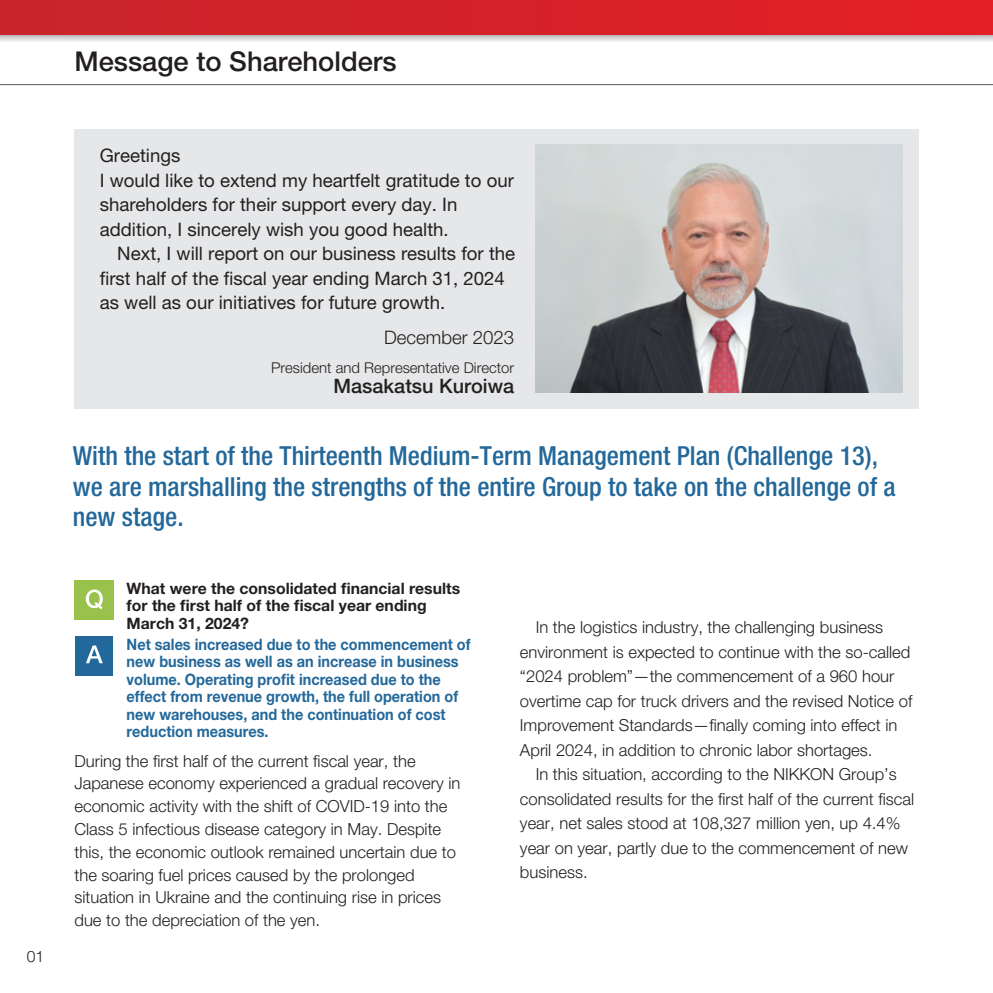
<style>
.page{position:relative;width:993px;height:993px;background:#fff}
.page>*{position:absolute;margin:0;border:0;box-sizing:border-box;transform-origin:0 0}
.t1{font:500 27.3px "Helvetica Neue LT Std";color:#231f20}
.t2{font:500 condensed 26.25px/30.6px "Helvetica Neue LT Std";color:#23689a}
.t3{font:500 19.78px "Helvetica Neue LT Std";color:#231f20}
.t4{font:18.55px/24.5px "Helvetica Neue LT Std";color:#231f20}
.t5{font:300 18.55px "Helvetica Neue LT Std";color:#231f20}
.t6{font:300 16.62px/24.5px "Helvetica Neue LT Std";color:#231f20}
.t7{font:700 15.75px/17.5px "Helvetica Neue LT Std";color:#23689a;scale:.92 1}
.t8{font:700 15.75px/17.5px "Helvetica Neue LT Std";color:#231f20}
.t9{font:300 15.75px "Helvetica Neue LT Std";color:#231f20}
.t10{font:300 14.88px "Helvetica Neue LT Std";color:#231f20}
</style>
<div class="page">
<hr style="left:0;top:84px;width:992px;height:1px;background:#57585a">
<svg style="left:0;top:35px;width:992px;height:7px;background:#d8d7d7"></svg>
<div style="left:0;top:0;width:992px;height:35px;background:linear-gradient(to right,#c8252c,#e31f26)"></div>
<div style="left:74px;top:129px;width:844px;height:279px;background:#e6e7e9"></div>
<img style="left:535px;top:144px;width:367px;height:249px">
<div style="left:74px;top:579px;width:40px;height:40px;background:#99c24d"></div>
<svg style="left:86px;top:589px;width:17px;height:20px"></svg>
<div style="left:75px;top:636px;width:38px;height:39px;background:#23689a"></div>
<svg style="left:86px;top:645px;width:17px;height:18px"></svg>
<p class="t9" style="left:27px;top:946px;width:19px">01</p>
<h1 class="t1" style="left:74px;top:45px;width:324px">Message to Shareholders</h1>
<p class="t4" style="left:100px;top:143px;width:415px">Greetings<br>I would like to extend my heartfelt gratitude to our shareholders for their support every day. In addition, I sincerely wish you good health.</p>
<p class="t4" style="left:100px;top:241px;width:417px;text-indent:18px">Next, I will report on our business results for the first half of the fiscal year ending March 31, 2024 as well as our initiatives for future growth.</p>
<p class="t5" style="left:384px;top:326px;width:131px">December 2023</p>
<p class="t10" style="left:271px;top:358px;width:244px">President and Representative Director</p>
<p class="t3" style="left:333px;top:374px;width:182px">Masakatsu Kuroiwa</p>
<h2 class="t2" style="left:73px;top:440px;width:824px">With the start of the Thirteenth Medium-Term Management Plan (Challenge 13), we are marshalling the strengths of the entire Group to take on the challenge of a new stage.</h2>
<p class="t8" style="left:126px;top:579px;width:335px">What were the consolidated financial results for the first half of the fiscal year ending<br>March 31, 2024?</p>
<p class="t7" style="left:126px;top:634px;width:375px">Net sales increased due to the commencement of new business as well as an increase in business volume. Operating profit increased due to the effect from revenue growth, the full operation of new warehouses, and the continuation of cost reduction measures.</p>
<p class="t6" style="left:74px;top:748px;width:387px;line-height:22.8px">During the first half of the current fiscal year, the Japanese economy experienced a gradual recovery in economic activity with the shift of COVID-19 into the Class 5 infectious disease category in May. Despite this, the economic outlook remained uncertain due to the soaring fuel prices caused by the prolonged situation in Ukraine and the continuing rise in prices due to the depreciation of the yen.</p>
<p class="t6" style="left:520px;top:614px;width:394px;text-indent:16px">In the logistics industry, the challenging business environment is expected to continue with the so-called “2024 problem”—the commencement of a 960 hour overtime cap for truck drivers and the revised Notice of Improvement Standards—finally coming into effect in April 2024, in addition to chronic labor shortages.</p>
<p class="t6" style="left:520px;top:761px;width:395px;text-indent:16px">In this situation, according to the NIKKON Group’s consolidated results for the first half of the current fiscal year, net sales stood at 108,327 million yen, up 4.4% year on year, partly due to the commencement of new business.</p>
</div>
